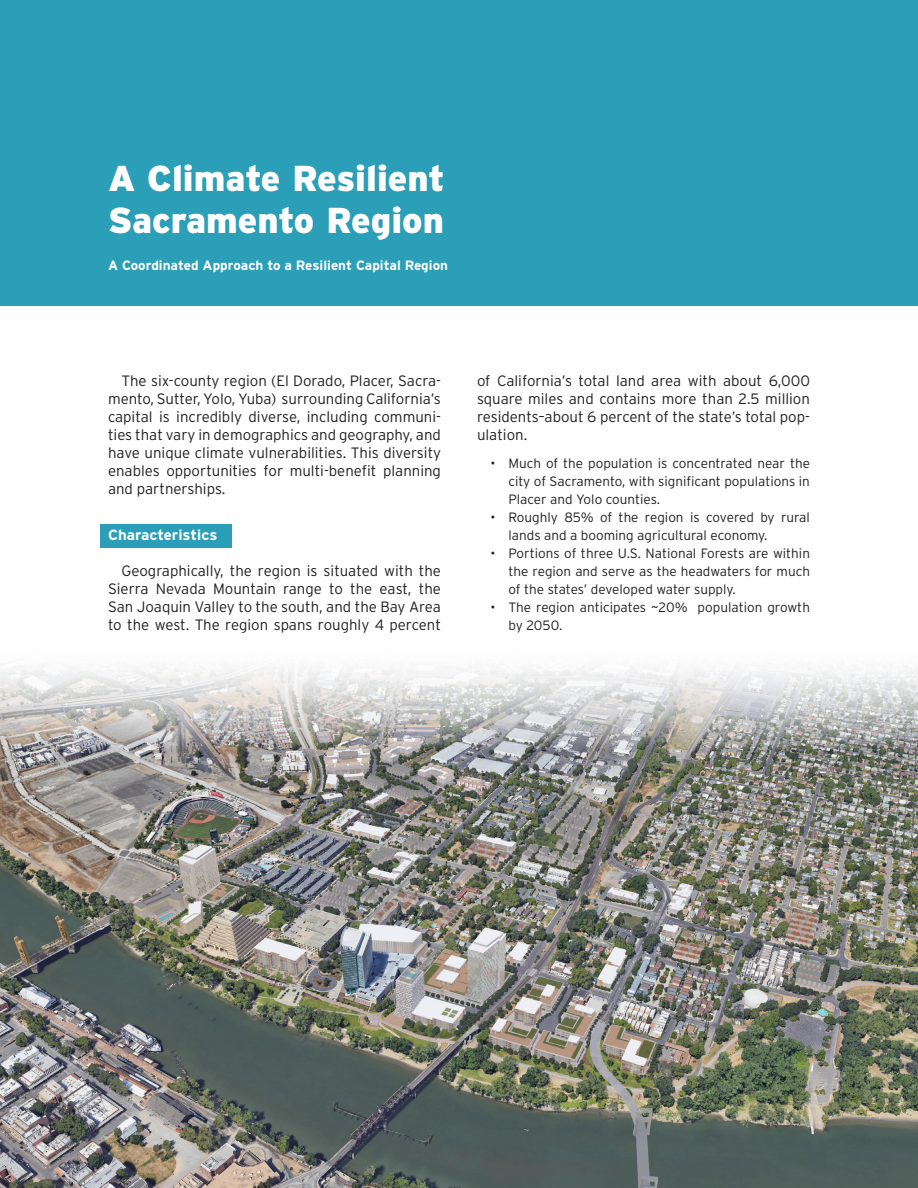
<style>
.page{position:relative;width:918px;height:1188px;background:#fff}
.page>*{position:absolute;margin:0;border:0;box-sizing:border-box;transform-origin:0 0}
.Chapter_Heading{font:900 36px/42px "Interstate";color:#fff}
.H5_First_Paragraph{font:300 15px/18px "Interstate";color:#231f20;text-align:justify}
.t1{font:700 14.7px "Interstate";color:#fff}
.t2{font:300 13.5px/18px "Interstate";color:#231f20;text-align:justify}
.t3{font:700 13.5px "Interstate";color:#fff}
</style>
<div class="page">
<div style="left:0;top:0;width:918px;height:305px;background:#2b9fb8"></div>
<div style="left:100px;top:524px;width:132px;height:23px;background:#2b9fb8"></div>
<img style="left:0;top:666px;width:918px;height:522px">
<p class="Chapter_Heading" style="left:108px;top:157px;width:338px">A Climate Resilient<br>Sacramento Region</p>
<h4 class="t3" style="left:108px;top:258px;width:342px">A Coordinated Approach to a Resilient Capital Region</h4>
<p class="H5_First_Paragraph" style="left:108px;top:372px;width:335px;text-indent:14px">The six-county region (El Dorado, Placer, Sacra&shy;mento, Sutter, Yolo, Yuba) surrounding California’s capital is incredibly diverse, including communi&shy;ties that vary in demographics and geography, and have unique climate vulnerabilities. This diversity enables opportunities for multi-benefit planning and partnerships.</p>
<h2 class="t1" style="left:108px;top:527px;width:111px">Characteristics</h2>
<p class="H5_First_Paragraph" style="left:108px;top:561px;width:335px;text-indent:14px">Geographically, the region is situated with the Sierra Nevada Mountain range to the east, the San Joaquin Valley to the south, and the Bay Area to the west. The region spans roughly 4 percent</p>
<p class="H5_First_Paragraph" style="left:477px;top:372px;width:335px">of California’s total land area with about 6,000 square miles and contains more than 2.5 million residents–about 6 percent of the state’s total pop&shy;ulation.</p>
<p class="t2" style="left:508px;top:454px;width:303px;text-indent:-18px">• Much of the population is concentrated near the city of Sacramento, with significant populations in Placer and Yolo counties.</p>
<p class="t2" style="left:508px;top:508px;width:303px;text-indent:-18px">• Roughly 85% of the region is covered by rural lands and a booming agricultural economy.</p>
<p class="t2" style="left:508px;top:544px;width:303px;text-indent:-18px">• Portions of three U.S. National Forests are within the region and serve as the headwaters for much of the states’ developed water supply.</p>
<p class="t2" style="left:508px;top:598px;width:303px;text-indent:-18px">• The region anticipates ~20% population growth by 2050.</p>
</div>
